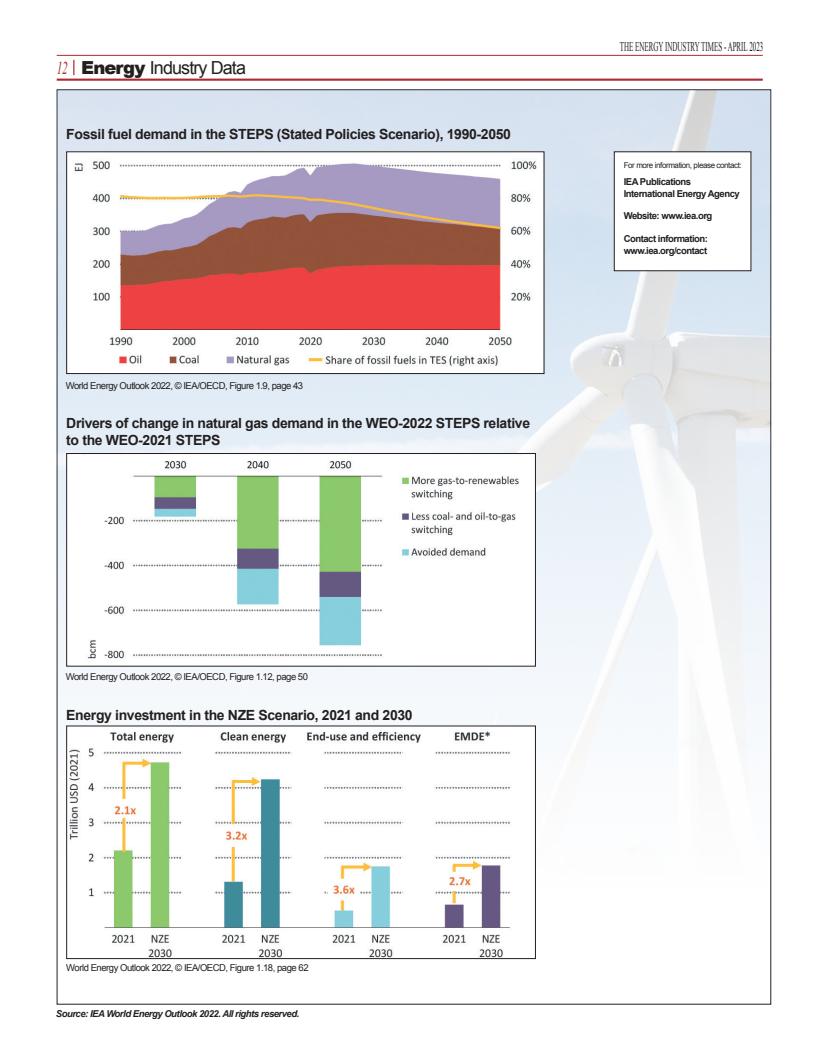
<style>
.page{position:relative;width:828px;height:1049px;background:#fff}
.page>*{position:absolute;margin:0;border:0;box-sizing:border-box;transform-origin:0 0}
.t1{font:18px "Arial";letter-spacing:-.05em;color:#231f20}
.t2{font:italic 18px "Times New Roman";color:#ab2b30;scale:.62 1}
.t3{font:700 14px/16.8px "Arial";letter-spacing:-.025em;color:#231f20}
.t4{font:13.3px "Times New Roman";color:#231f20;scale:.53 1}
.t5{font:9.5px "Arial";letter-spacing:-.05em;color:#231f20}
.t6{font:700 9.5px/11.4px "Arial";letter-spacing:-.05em;color:#231f20}
.t7{font:italic 700 9.5px "Arial";letter-spacing:-.05em;color:#231f20}
.t8{font:8px "Arial";letter-spacing:-.05em;color:#231f20}
.s1{font-weight:900}
</style>
<div class="page">
<img style="left:57px;top:91px;width:713px;height:910px">
<img style="left:68px;top:153px;width:474px;height:219px">
<div style="left:66px;top:151px;width:478px;height:223px;border:1px solid #231f20"></div>
<img style="left:68px;top:455px;width:466px;height:209px">
<div style="left:66px;top:453px;width:470px;height:213px;border:1px solid #231f20"></div>
<div style="left:67px;top:726px;width:468px;height:232px;background:#fff"></div>
<img style="left:69px;top:731px;width:441px;height:226px">
<div style="left:66px;top:725px;width:470px;height:234px;border:1px solid #231f20"></div>
<hr style="left:57px;top:79px;width:706px;height:2px;background:#ab2b30">
<hr style="left:57px;top:55px;width:706px;height:1px;background:#ab2b30">
<svg style="left:73px;top:60px;width:1px;height:15px"></svg>
<div style="left:614px;top:152px;width:137px;height:119px;background:#fff"></div>
<div style="left:614px;top:151px;width:137px;height:120px;border:1px solid #231f20"></div>
<p class="t2" style="left:57px;top:56px;width:19px">12</p>
<p class="t1" style="left:81px;top:56px;width:166px"><span class="s1">Energy</span> Industry Data</p>
<p class="t3" style="left:66px;top:126px;width:446px">Fossil fuel demand in the STEPS (Stated Policies Scenario), 1990-2050</p>
<p class="t5" style="left:66px;top:380px;width:239px">World Energy Outlook 2022, © IEA/OECD, Figure 1.9, page 43</p>
<p class="t3" style="left:66px;top:415px;width:465px">Drivers of change in natural gas demand in the WEO-2022 STEPS relative to the WEO-2021 STEPS</p>
<p class="t4" style="left:620px;top:38px;width:272px">THE ENERGY INDUSTRY TIMES - APRIL 2023</p>
<p class="t8" style="left:624px;top:160px;width:120px">For more information, please contact:</p>
<p class="t6" style="left:624px;top:177px;width:118px">IEA Publications<br>International Energy Agency</p>
<p class="t6" style="left:624px;top:211px;width:90px">Website: www.iea.org</p>
<p class="t6" style="left:624px;top:234px;width:86px">Contact information: www.iea.org/contact</p>
<p class="t5" style="left:66px;top:670px;width:244px">World Energy Outlook 2022, © IEA/OECD, Figure 1.12, page 50</p>
<p class="t3" style="left:66px;top:707px;width:348px">Energy investment in the NZE Scenario, 2021 and 2030</p>
<p class="t5" style="left:66px;top:961px;width:244px">World Energy Outlook 2022, © IEA/OECD, Figure 1.18, page 62</p>
<p class="t7" style="left:56px;top:1008px;width:245px">Source: IEA World Energy Outlook 2022. All rights reserved.</p>
</div>
